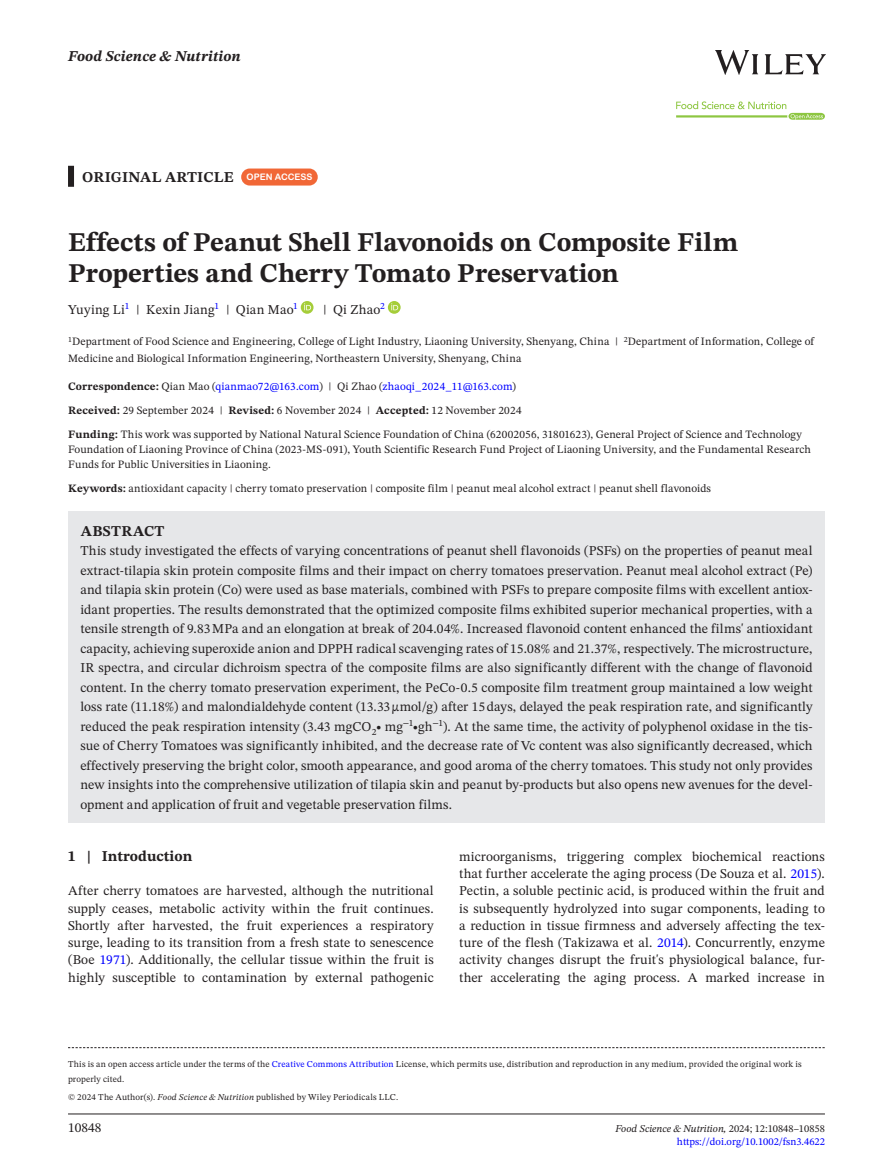
<style>
.page{position:relative;width:893px;height:1174px;background:#fff}
.page>*{position:absolute;margin:0;border:0;box-sizing:border-box;transform-origin:0 0}
.t1{font:700 27px/31.5px "STIX Two Text";color:#231f20}
.t2{font:700 15px "STIX Two Text";letter-spacing:.01em;color:#231f20}
.t3{font:italic 700 15px "STIX Two Text";letter-spacing:.01em;color:#231f20}
.t4{font:13.5px/19.5px "STIX Two Text";letter-spacing:.01em;color:#231f20;text-align:justify}
.t5{font:11.25px/24px "STIX Two Text";letter-spacing:.015em;color:#231f20}
.t6{font:10.5px/12.6px "STIX Two Text";color:#00f;text-align:right}
.t7{font:9px/15px "STIX Two Text";letter-spacing:.02em;color:#231f20}
.s1{font-family:"Arial Rounded MT Bold";font-weight:400;font-size:9px;color:#fff}
.s2{font-weight:700}
.s3{color:#00f}
.s4{font-family:"STIX"}
.s5{font-style:italic}
.s6{font-style:italic;color:#231f20}
.s7{color:#231f20}
</style>
<div class="page">
<hr style="left:68px;top:1113px;width:757px;height:1px;background:#231f20">
<img style="left:715px;top:51px;width:111px;height:23px">
<svg style="left:676px;top:101px;width:149px;height:19px"></svg>
<div style="left:68px;top:166px;width:6px;height:21px;background:#231f20"></div>
<div style="left:68px;top:511px;width:757px;height:42px;background:#e6e7e9"></div>
<div style="left:68px;top:530px;width:757px;height:292px;background:#e6e7e9"></div>
<div style="left:241px;top:168px;width:77px;height:17px;background:#f16736;border-radius:9px"></div>
<svg style="left:301px;top:301px;width:12px;height:13px"></svg>
<svg style="left:304px;top:303px;width:7px;height:7px"></svg>
<svg style="left:388px;top:301px;width:13px;height:13px"></svg>
<svg style="left:391px;top:303px;width:7px;height:7px"></svg>
<svg style="left:68px;top:1047px;width:757px;height:1px"></svg>
<p class="t3" style="left:68px;top:46px;width:174px">Food Science &amp; Nutrition</p>
<p class="t2" style="left:82px;top:166px;width:232px">ORIGINAL ARTICLE <span class="s1">OPEN ACCESS</span></p>
<h1 class="t1" style="left:68px;top:227px;width:672px">Effects of Peanut Shell Flavonoids on Composite Film<br>Properties and Cherry Tomato Preservation</h1>
<p class="t4" style="left:68px;top:299px;width:231px">Yuying Li<sup>1</sup> | Kexin Jiang<sup>1</sup> | Qian Mao<sup>1</sup></p>
<p class="t4" style="left:323px;top:299px;width:63px">| Qi Zhao<sup>2</sup></p>
<p class="t5" style="left:68px;top:333px;width:747px;line-height:16.5px"><sup>1</sup>Department of Food Science and Engineering, College of Light Industry, Liaoning University, Shenyang, China | <sup>2</sup>Department of Information, College of<br>Medicine and Biological Information Engineering, Northeastern University, Shenyang, China</p>
<p class="t5" style="left:68px;top:374px;width:735px"><span class="s2">Correspondence:</span> Qian Mao (<span class="s3">qianmao72@163.com</span>) | Qi Zhao (<span class="s3">zhaoqi_2024_11@163.com</span>)<br><span class="s2">Received:</span> 29 September 2024 | <span class="s2">Revised:</span> 6 November 2024 | <span class="s2">Accepted:</span> 12 November 2024<br><span class="s2">Funding:</span> This work was supported by National Natural Science Foundation of China (62002056, 31801623), General Project of Science and Technology</p>
<p class="t5" style="left:68px;top:441px;width:744px;line-height:15px">Foundation of Liaoning Province of China (2023-MS-091), Youth Scientific Research Fund Project of Liaoning University, and the Fundamental Research<br>Funds for Public Universities in Liaoning.</p>
<p class="t5" style="left:68px;top:476px;width:644px"><span class="s2">Keywords:</span> antioxidant capacity | cherry tomato preservation | composite film | peanut meal alcohol extract | peanut shell flavonoids</p>
<p class="t2" style="left:81px;top:520px;width:85px">ABSTRACT</p>
<p class="t4" style="left:80px;top:541px;width:734px">This study investigated the effects of varying concentrations of peanut shell flavonoids (PSFs) on the properties of peanut meal extract-tilapia skin protein composite films and their impact on cherry tomatoes preservation. Peanut meal alcohol extract (Pe) and tilapia skin protein (Co) were used as base materials, combined with PSFs to prepare composite films with excellent antiox&shy;idant properties. The results demonstrated that the optimized composite films exhibited superior mechanical properties, with a tensile strength of 9.83MPa and an elongation at break of 204.04%. Increased flavonoid content enhanced the films' antioxidant capacity, achieving superoxide anion and DPPH radical scavenging rates of 15.08% and 21.37%, respectively. The microstructure, IR spectra, and circular dichroism spectra of the composite films are also significantly different with the change of flavonoid content. In the cherry tomato preservation experiment, the PeCo-0.5 composite film treatment group maintained a low weight loss rate (11.18%) and malondialdehyde content (13.33μmol/g) after 15days, delayed the peak respiration rate, and significantly reduced the peak respiration intensity (3.43 mgCO<sub>2</sub><span class="s4">∙</span> mg<sup>−</sup><sup>1</sup><span class="s4">∙</span>gh<sup>−</sup><sup>1</sup>). At the same time, the activity of polyphenol oxidase in the tis&shy;sue of Cherry Tomatoes was significantly inhibited, and the decrease rate of Vc content was also significantly decreased, which effectively preserving the bright color, smooth appearance, and good aroma of the cherry tomatoes. This study not only provides new insights into the comprehensive utilization of tilapia skin and peanut by-products but also opens new avenues for the devel&shy;opment and application of fruit and vegetable preservation films.</p>
<p class="t2" style="left:68px;top:845px;width:126px">1 | Introduction</p>
<p class="t4" style="left:68px;top:882px;width:367px;line-height:17.2px">After cherry tomatoes are harvested, although the nutritional supply ceases, metabolic activity within the fruit continues.<br>Shortly after harvested, the fruit experiences a respiratory surge, leading to its transition from a fresh state to senescence (Boe <span class="s3">1971</span>). Additionally, the cellular tissue within the fruit is highly susceptible to contamination by external pathogenic</p>
<p class="t4" style="left:459px;top:847px;width:367px;line-height:17.2px">microorganisms, triggering complex biochemical reactions that further accelerate the aging process (De Souza et al. <span class="s3">2015</span>).<br>Pectin, a soluble pectinic acid, is produced within the fruit and is subsequently hydrolyzed into sugar components, leading to a reduction in tissue firmness and adversely affecting the tex&shy;ture of the flesh (Takizawa et al. <span class="s3">2014</span>). Concurrently, enzyme activity changes disrupt the fruit's physiological balance, fur&shy;ther accelerating the aging process. A marked increase in</p>
<p class="t7" style="left:68px;top:1056px;width:735px">This is an open access article under the terms of the <span class="s3">Creative Commons Attribution</span> License, which permits use, distribution and reproduction in any medium, provided the original work is properly cited.</p>
<p class="t7" style="left:68px;top:1089px;width:332px">© 2024 The Author(s). <span class="s5">Food Science &amp; Nutrition</span> published by Wiley Periodicals LLC.</p>
<p class="t4" style="left:68px;top:1118px;width:35px">10848</p>
<p class="t6" style="left:616px;top:1122px;width:211px"><span class="s6">Food Science &amp; Nutrition,</span> <span class="s7">2024; 12:10848–10858 </span>https://doi.org/10.1002/fsn3.4622</p>
</div>
